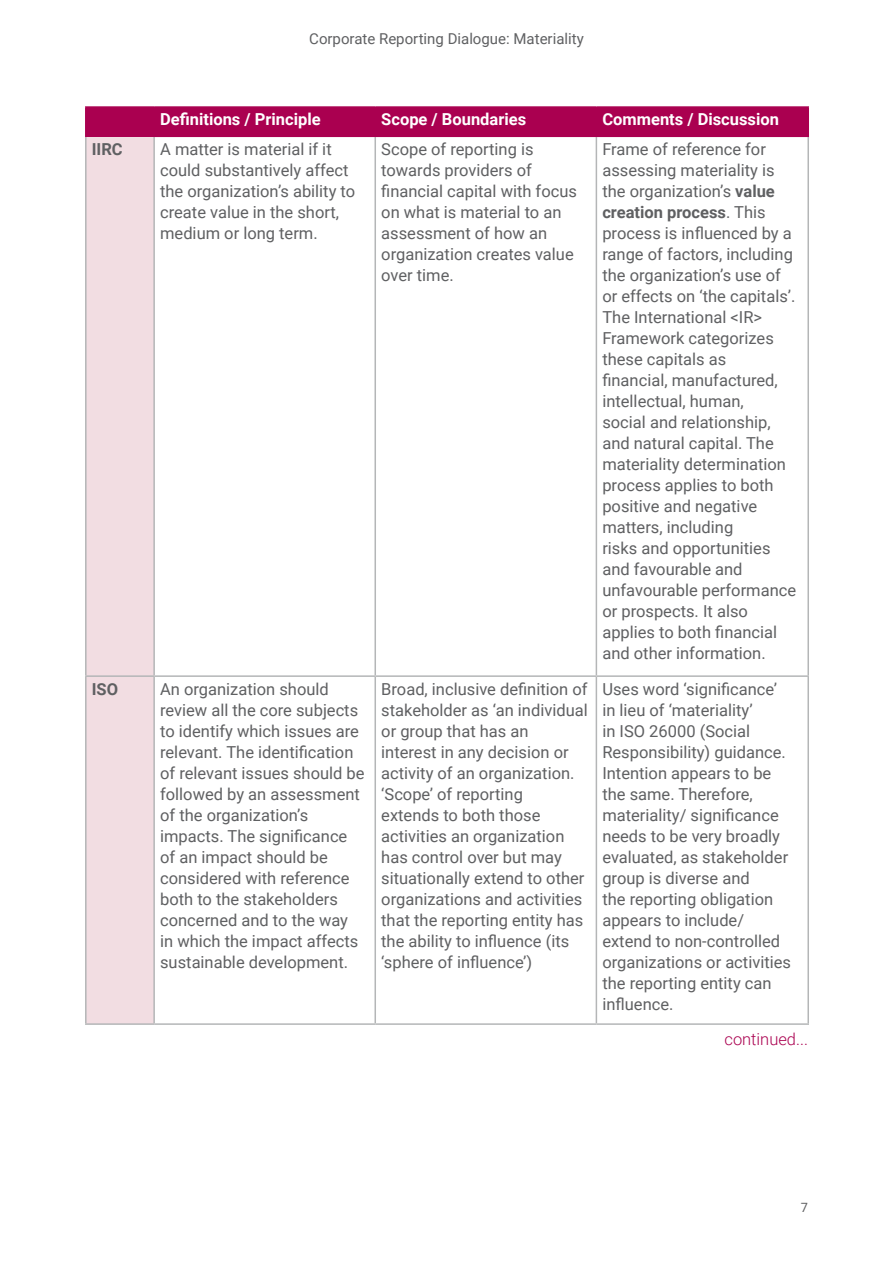
<style>
.page{position:relative;width:893px;height:1263px;background:#fff}
.page>*{position:absolute;margin:0;border:0;box-sizing:border-box;transform-origin:0 0}
.t1{font:16.5px/21px "Roboto";color:#5f6062}
.t2{font:700 16.5px "Roboto";color:#fff}
.t3{font:300 16.5px "Roboto";color:#aa0050}
.t4{font:700 16.5px "Roboto";color:#5f6062}
.t5{font:15px "Roboto";color:#5f6062}
.t6{font:12.75px "Roboto";color:#5f6062}
.s1{font-weight:700}
</style>
<div class="page">
<div style="left:87px;top:137px;width:66px;height:886px;background:#f2dde2"></div>
<hr style="left:85px;top:137px;width:2px;height:538px;background:#b4b6b7">
<hr style="left:153px;top:137px;width:2px;height:538px;background:#b4b6b7">
<hr style="left:374px;top:137px;width:2px;height:538px;background:#b4b6b7">
<hr style="left:596px;top:137px;width:1px;height:538px;background:#b4b6b7">
<hr style="left:807px;top:137px;width:2px;height:538px;background:#b4b6b7">
<hr style="left:85px;top:675px;width:69px;height:2px;background:#b4b6b7">
<hr style="left:85px;top:677px;width:2px;height:346px;background:#b4b6b7">
<hr style="left:154px;top:675px;width:221px;height:2px;background:#b4b6b7">
<hr style="left:153px;top:677px;width:2px;height:346px;background:#b4b6b7">
<hr style="left:375px;top:675px;width:221px;height:2px;background:#b4b6b7">
<hr style="left:374px;top:677px;width:2px;height:346px;background:#b4b6b7">
<hr style="left:596px;top:675px;width:213px;height:2px;background:#b4b6b7">
<hr style="left:596px;top:677px;width:1px;height:346px;background:#b4b6b7">
<hr style="left:807px;top:677px;width:2px;height:346px;background:#b4b6b7">
<hr style="left:85px;top:1023px;width:69px;height:2px;background:#b4b6b7">
<hr style="left:154px;top:1023px;width:221px;height:2px;background:#b4b6b7">
<hr style="left:375px;top:1023px;width:221px;height:2px;background:#b4b6b7">
<hr style="left:596px;top:1023px;width:213px;height:2px;background:#b4b6b7">
<hr style="left:85px;top:108px;width:2px;height:29px;background:#aa0050">
<hr style="left:85px;top:106px;width:69px;height:2px;background:#aa0050">
<hr style="left:154px;top:106px;width:221px;height:2px;background:#aa0050">
<hr style="left:375px;top:106px;width:221px;height:2px;background:#aa0050">
<div style="left:87px;top:108px;width:720px;height:29px;background:#aa0050"></div>
<hr style="left:596px;top:106px;width:213px;height:2px;background:#aa0050">
<hr style="left:807px;top:108px;width:2px;height:29px;background:#aa0050">
<p class="t5" style="left:309px;top:28px;width:276px">Corporate Reporting Dialogue: Materiality</p>
<p class="t2" style="left:160px;top:108px;width:162px">Definitions / Principle</p>
<p class="t2" style="left:381px;top:108px;width:146px">Scope / Boundaries</p>
<p class="t2" style="left:602px;top:108px;width:178px">Comments / Discussion</p>
<p class="t4" style="left:92px;top:137px;width:32px">IIRC</p>
<p class="t1" style="left:160px;top:138px;width:197px">A matter is material if it could substantively affect the organization’s ability to create value in the short, medium or long term.</p>
<p class="t1" style="left:381px;top:138px;width:197px">Scope of reporting is towards providers of financial capital with focus on what is material to an assessment of how an organization creates value over time.</p>
<p class="t1" style="left:602px;top:138px;width:195px">Frame of reference for assessing materiality is the organization’s <span class="s1">value creation process</span>. This process is influenced by a range of factors, including the organization’s use of or effects on ‘the capitals’.<br>The International &lt;IR&gt;<br>Framework categorizes these capitals as<br>financial, manufactured, intellectual, human,<br>social and relationship, and natural capital. The materiality determination process applies to both positive and negative matters, including<br>risks and opportunities and favourable and unfavourable performance or prospects. It also applies to both financial and other information.</p>
<p class="t4" style="left:92px;top:677px;width:28px">ISO</p>
<p class="t1" style="left:160px;top:678px;width:206px">An organization should review all the core subjects to identify which issues are relevant. The identification of relevant issues should be followed by an assessment of the organization’s impacts. The significance of an impact should be considered with reference both to the stakeholders concerned and to the way in which the impact affects sustainable development.</p>
<p class="t1" style="left:381px;top:678px;width:208px">Broad, inclusive definition of stakeholder as ‘an individual or group that has an interest in any decision or activity of an organization. ‘Scope’ of reporting<br>extends to both those activities an organization has control over but may situationally extend to other organizations and activities that the reporting entity has the ability to influence (its ‘sphere of influence’)</p>
<p class="t1" style="left:602px;top:678px;width:190px">Uses word ‘significance’ in lieu of ‘materiality’<br>in ISO 26000 (Social<br>Responsibility) guidance.<br>Intention appears to be the same. Therefore, materiality/ significance needs to be very broadly evaluated, as stakeholder group is diverse and<br>the reporting obligation appears to include/ extend to non-controlled organizations or activities the reporting entity can influence.</p>
<p class="t3" style="left:724px;top:1027px;width:85px">continued...</p>
<p class="t6" style="left:801px;top:1198px;width:9px">7</p>
</div>
